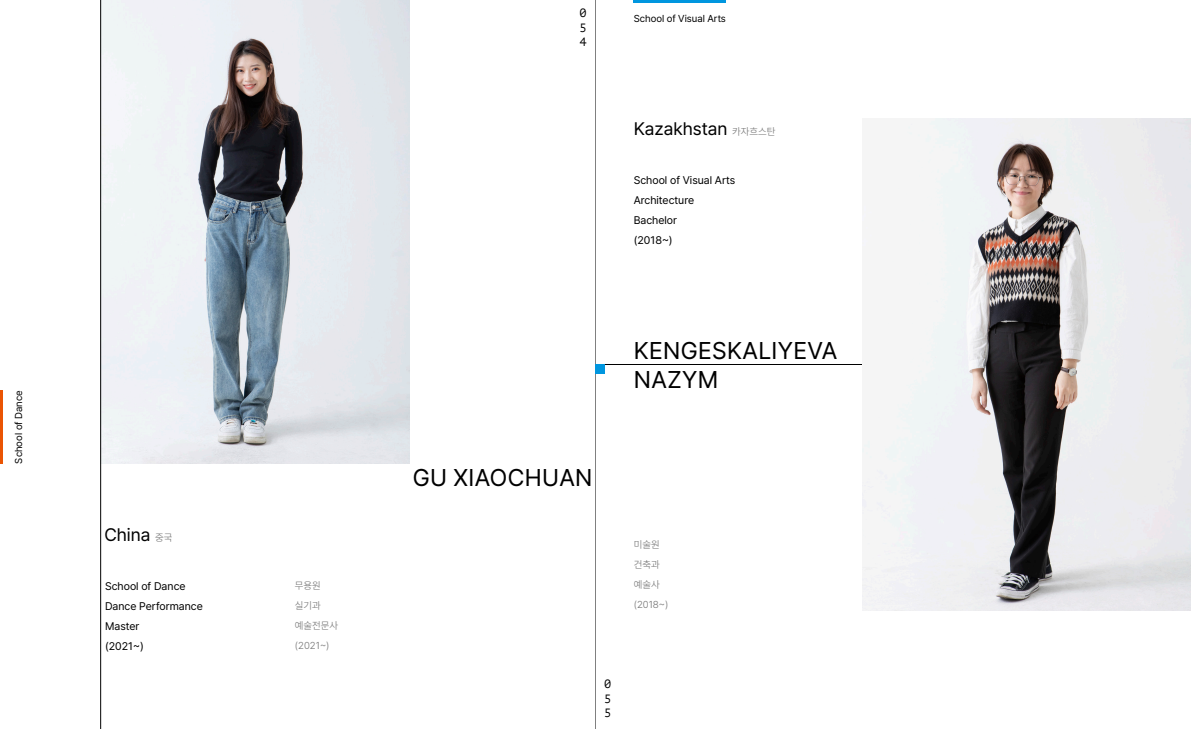
<style>
.page{position:relative;width:1191px;height:729px;background:#fff}
.page>*{position:absolute;margin:0;border:0;box-sizing:border-box;transform-origin:0 0}
.t1{font:24px/28.8px "Pretendard";letter-spacing:.015em;color:#000}
.t2{font:18px "Pretendard";color:#000}
.t3{font:12px "PT Mono";color:#000}
.t4{font:11px "Pretendard";color:#000}
.t5{font:300 10px "Pretendard";color:#787878}
.t6{font:10px "Pretendard";color:#000}
.s1{font-weight:300;font-size:10px;color:#787878}
</style>
<div class="page">
<hr style="left:595px;top:0;width:1px;height:729px;background:#000">
<img style="left:101px;top:0;width:309px;height:463px">
<hr style="left:100px;top:0;width:1px;height:729px;background:#000">
<hr style="left:0;top:389px;width:3px;height:74px;background:#ea5403">
<hr style="left:595px;top:364px;width:596px;height:1px;background:#000">
<img style="left:862px;top:119px;width:329px;height:491px">
<hr style="left:634px;top:0;width:92px;height:3px;background:#0096df">
<div style="left:595px;top:364px;width:10px;height:10px;background:#0096df"></div>
<p class="t6" style="left:12px;top:463px;width:75px;rotate:-90deg">School of Dance</p>
<p class="t2" style="left:104px;top:521px;width:69px">China <span class="s1">중국</span></p>
<p class="t4" style="left:105px;top:578px;width:82px">School of Dance</p>
<p class="t4" style="left:105px;top:598px;width:99px">Dance Performance</p>
<p class="t4" style="left:105px;top:618px;width:36px">Master</p>
<p class="t4" style="left:105px;top:638px;width:40px">(2021~)</p>
<p class="t5" style="left:295px;top:578px;width:27px">무용원</p>
<p class="t5" style="left:295px;top:598px;width:27px">실기과</p>
<p class="t5" style="left:295px;top:618px;width:45px">예술전문사</p>
<p class="t5" style="left:295px;top:638px;width:36px">(2021~)</p>
<p class="t3" style="left:579px;top:6px;width:9px">0</p>
<p class="t3" style="left:579px;top:21px;width:9px">5</p>
<p class="t3" style="left:579px;top:35px;width:9px">4</p>
<p class="t6" style="left:634px;top:12px;width:94px">School of Visual Arts</p>
<p class="t2" style="left:634px;top:116px;width:143px">Kazakhstan <span class="s1">카자흐스탄</span></p>
<p class="t4" style="left:634px;top:172px;width:103px">School of Visual Arts</p>
<p class="t4" style="left:634px;top:192px;width:62px">Architecture</p>
<p class="t4" style="left:634px;top:212px;width:45px">Bachelor</p>
<p class="t4" style="left:634px;top:232px;width:40px">(2018~)</p>
<p class="t1" style="left:634px;top:335px;width:205px">KENGESKALIYEVA<br>NAZYM</p>
<p class="t1" style="left:413px;top:462px;width:181px">GU XIAOCHUAN</p>
<p class="t5" style="left:634px;top:537px;width:27px">미술원</p>
<p class="t5" style="left:634px;top:557px;width:27px">건축과</p>
<p class="t5" style="left:634px;top:577px;width:27px">예술사</p>
<p class="t5" style="left:634px;top:597px;width:36px">(2018~)</p>
<p class="t3" style="left:604px;top:677px;width:9px">0</p>
<p class="t3" style="left:604px;top:691px;width:9px">5</p>
<p class="t3" style="left:604px;top:706px;width:9px">5</p>
</div>
